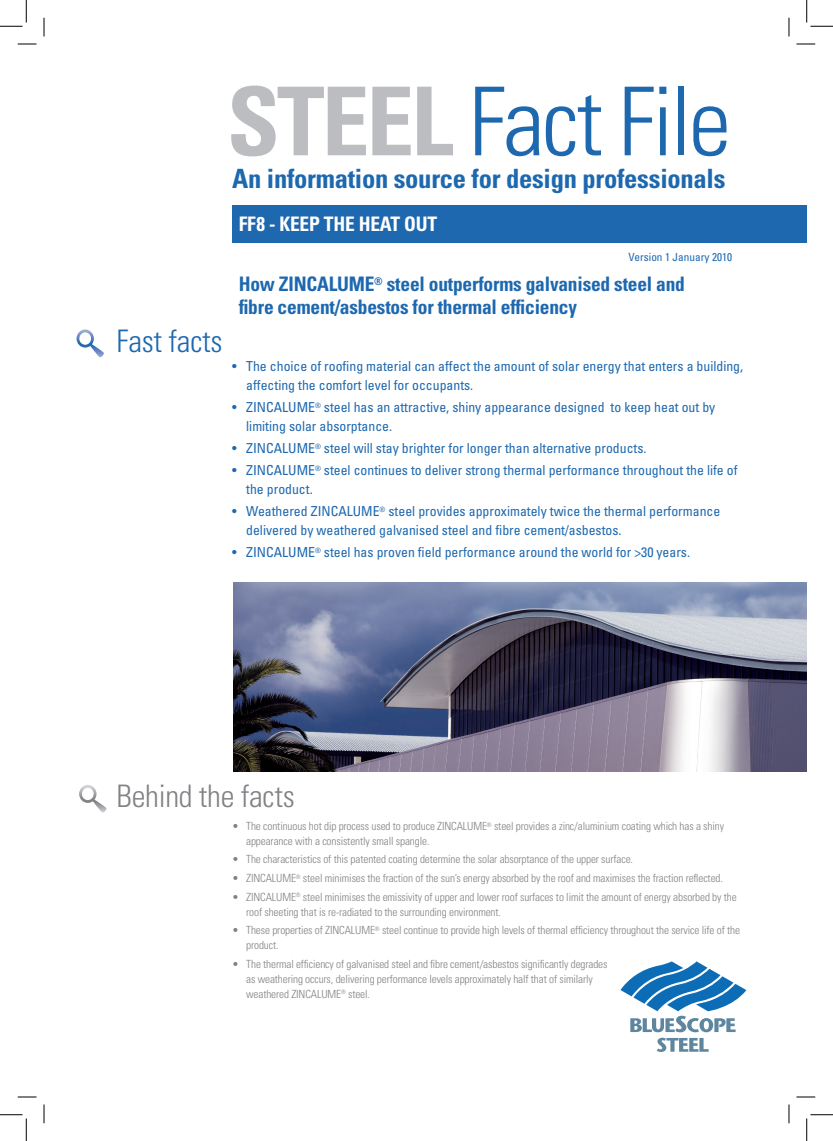
<style>
.page{position:relative;width:833px;height:1141px;background:#fff}
.page>*{position:absolute;margin:0;border:0;box-sizing:border-box;transform-origin:0 0}
.t1{font:300 condensed 95px "Univers";letter-spacing:-.03em;color:#1d68af}
.t2{font:300 condensed 31px "Univers";letter-spacing:-.01em;color:#808285}
.t3{font:300 condensed 31px "Univers";letter-spacing:-.01em;color:#1d68af}
.t4{font:700 condensed 26.5px "Univers";letter-spacing:-.01em;color:#1d68af}
.t5{font:700 condensed 20px/22.5px "Univers";letter-spacing:-.01em;color:#1d68af}
.t6{font:700 condensed 20px "Univers";letter-spacing:-.01em;color:#fff}
.t7{font:condensed 13.75px/18.8px "Univers";color:#1d68af}
.t8{font:300 condensed 11.25px/15px "Univers";letter-spacing:-.01em;color:#808285}
.t9{font:condensed 11.25px "Univers";color:#1d68af}
.s1{font-weight:700;color:#bcbdc0}
</style>
<div class="page">
<svg style="left:620px;top:961px;width:126px;height:90px"></svg>
<div style="left:232px;top:205px;width:574px;height:38px;background:#1d68af"></div>
<svg style="left:76px;top:329px;width:28px;height:28px"></svg>
<svg style="left:79px;top:785px;width:28px;height:27px"></svg>
<img style="left:234px;top:583px;width:572px;height:188px">
<svg style="left:18px;top:43px;width:18px;height:2px"></svg>
<svg style="left:796px;top:43px;width:18px;height:2px"></svg>
<svg style="left:18px;top:1096px;width:18px;height:1px"></svg>
<svg style="left:796px;top:1096px;width:18px;height:1px"></svg>
<svg style="left:43px;top:18px;width:2px;height:18px"></svg>
<svg style="left:43px;top:1104px;width:2px;height:19px"></svg>
<svg style="left:788px;top:18px;width:1px;height:18px"></svg>
<svg style="left:788px;top:1104px;width:1px;height:19px"></svg>
<svg style="left:0;top:0;width:27px;height:27px"></svg>
<svg style="left:0;top:1114px;width:27px;height:26px"></svg>
<svg style="left:806px;top:0;width:26px;height:27px"></svg>
<svg style="left:806px;top:1114px;width:26px;height:26px"></svg>
<h1 class="t1" style="left:227px;top:65px;width:505px"><span class="s1">STEEL</span> Fact File</h1>
<h3 class="t4" style="left:232px;top:162px;width:494px">An information source for design professionals</h3>
<h3 class="t6" style="left:238px;top:212px;width:200px">FF8 - KEEP THE HEAT OUT</h3>
<p class="t9" style="left:628px;top:250px;width:105px">Version 1 January 2010</p>
<h2 class="t3" style="left:116px;top:322px;width:107px">Fast facts</h2>
<h3 class="t5" style="left:238px;top:272px;width:447px">How ZINCALUME<sup>®</sup> steel outperforms galvanised steel and fibre cement/asbestos for thermal efficiency</h3>
<p class="t7" style="left:246px;top:356px;width:498px;text-indent:-14px">• The choice of roofing material can affect the amount of solar energy that enters a building, affecting the comfort level for occupants.</p>
<p class="t7" style="left:246px;top:397px;width:470px;text-indent:-14px">• ZINCALUME<sup>®</sup> steel has an attractive, shiny appearance designed to keep heat out by limiting solar absorptance.</p>
<p class="t7" style="left:232px;top:438px;width:416px">• ZINCALUME<sup>®</sup> steel will stay brighter for longer than alternative products.</p>
<p class="t7" style="left:246px;top:460px;width:492px;text-indent:-14px">• ZINCALUME<sup>®</sup> steel continues to deliver strong thermal performance throughout the life of the product.</p>
<p class="t7" style="left:246px;top:501px;width:475px;text-indent:-14px">• Weathered ZINCALUME<sup>®</sup> steel provides approximately twice the thermal performance delivered by weathered galvanised steel and fibre cement/asbestos.</p>
<p class="t7" style="left:232px;top:542px;width:459px">• ZINCALUME<sup>®</sup> steel has proven field performance around the world for &gt;30 years.</p>
<h2 class="t2" style="left:116px;top:777px;width:179px">Behind the facts</h2>
<p class="t8" style="left:246px;top:818px;width:479px;text-indent:-14px">• The continuous hot dip process used to produce ZINCALUME<sup>®</sup> steel provides a zinc/aluminium coating which has a shiny appearance with a consistently small spangle.</p>
<p class="t8" style="left:232px;top:851px;width:402px">• The characteristics of this patented coating determine the solar absorptance of the upper surface.</p>
<p class="t8" style="left:232px;top:870px;width:492px">• ZINCALUME<sup>®</sup> steel minimises the fraction of the sun’s energy absorbed by the roof and maximises the fraction reflected.</p>
<p class="t8" style="left:246px;top:888px;width:491px;text-indent:-14px">• ZINCALUME<sup>®</sup> steel minimises the emissivity of upper and lower roof surfaces to limit the amount of energy absorbed by the roof sheeting that is re-radiated to the surrounding environment.</p>
<p class="t8" style="left:246px;top:922px;width:495px;text-indent:-14px">• These properties of ZINCALUME<sup>®</sup> steel continue to provide high levels of thermal efficiency throughout the service life of the product.</p>
<p class="t8" style="left:246px;top:956px;width:362px;text-indent:-14px">• The thermal efficiency of galvanised steel and fibre cement/asbestos significantly degrades as weathering occurs, delivering performance levels approximately half that of similarly weathered ZINCALUME<sup>®</sup> steel.</p>
</div>
